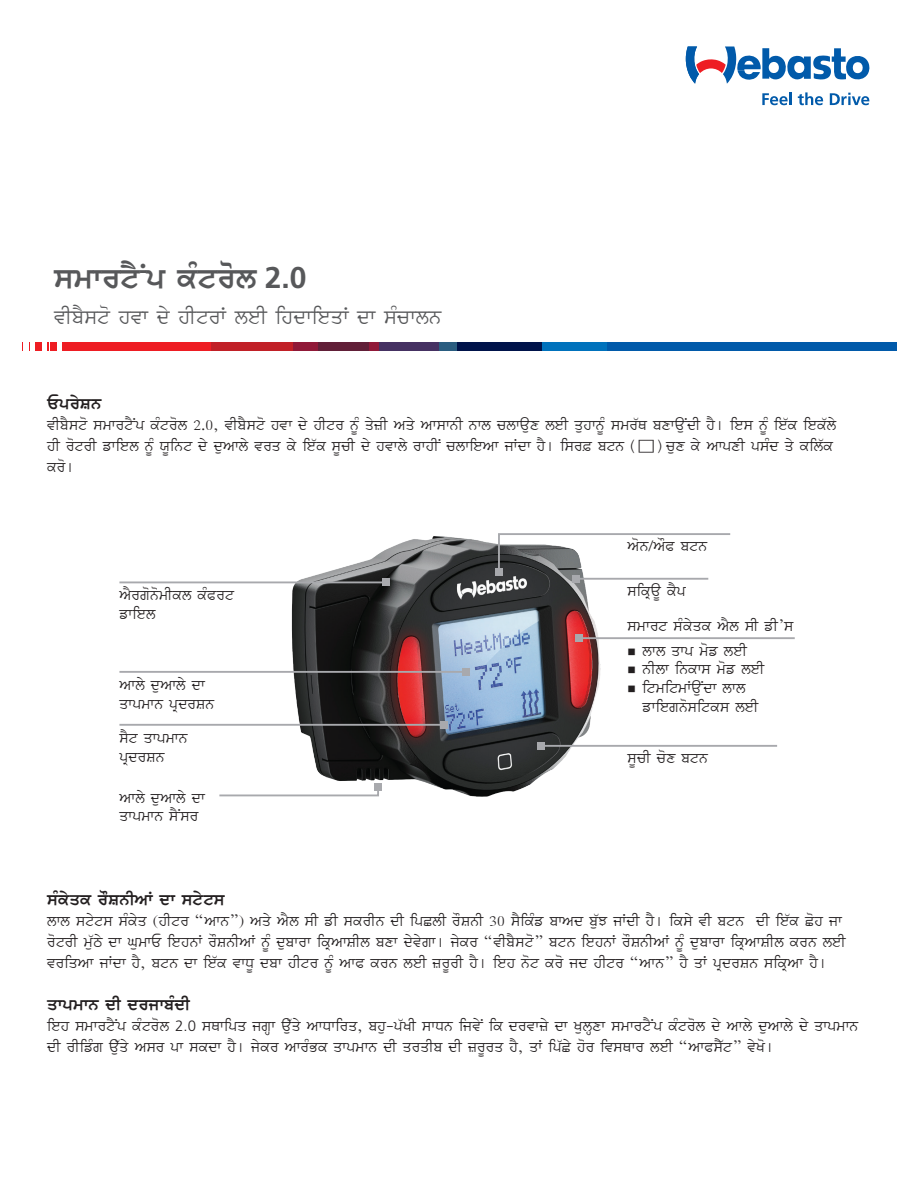
<style>
.page{position:relative;width:918px;height:1188px;background:#fff}
.page>*{position:absolute;margin:0;border:0;box-sizing:border-box;transform-origin:0 0}
.t1{font:700 30px "Anmol Lipi";color:#57585a}
.t2{font:21px "Anmol Lipi";color:#57585a}
.t3{font:700 16.5px "Anmol Lipi";color:#231f20}
.t4{font:15px/21px "Anmol Lipi";color:#231f20}
.s1{font-family:"Frutiger"}
.s2{font-family:"Frutiger";font-weight:300}
</style>
<div class="page">
<img style="left:276px;top:536px;width:345px;height:261px">
<svg style="left:497px;top:533px;width:234px;height:41px"></svg>
<div style="left:495px;top:568px;width:8px;height:8px;background:#a8a9ad"></div>
<hr style="left:576px;top:578px;width:132px;height:2px;background:#a8a9ad">
<div style="left:572px;top:575px;width:7px;height:7px;background:#a8a9ad"></div>
<hr style="left:119px;top:581px;width:267px;height:2px;background:#a8a9ad">
<div style="left:382px;top:579px;width:7px;height:7px;background:#a8a9ad"></div>
<hr style="left:119px;top:724px;width:325px;height:2px;background:#a8a9ad">
<div style="left:440px;top:721px;width:7px;height:8px;background:#a8a9ad"></div>
<svg style="left:219px;top:785px;width:161px;height:12px"></svg>
<div style="left:374px;top:783px;width:8px;height:8px;background:#a8a9ad"></div>
<hr style="left:119px;top:671px;width:347px;height:2px;background:#a8a9ad">
<div style="left:463px;top:668px;width:7px;height:8px;background:#a8a9ad"></div>
<hr style="left:579px;top:637px;width:216px;height:2px;background:#a8a9ad">
<div style="left:575px;top:634px;width:7px;height:8px;background:#a8a9ad"></div>
<hr style="left:541px;top:745px;width:236px;height:2px;background:#a8a9ad">
<div style="left:537px;top:742px;width:8px;height:8px;background:#a8a9ad"></div>
<div style="left:22px;top:342px;width:189px;height:9px;background:#ee1d23"></div>
<div style="left:211px;top:342px;width:82px;height:9px;background:#c12027"></div>
<div style="left:293px;top:342px;width:25px;height:9px;background:#901938"></div>
<div style="left:318px;top:342px;width:51px;height:9px;background:#611f38"></div>
<div style="left:369px;top:342px;width:11px;height:9px;background:#901938"></div>
<div style="left:380px;top:342px;width:59px;height:9px;background:#453162"></div>
<div style="left:439px;top:342px;width:19px;height:9px;background:#2a5d80"></div>
<div style="left:458px;top:342px;width:84px;height:9px;background:#00134a"></div>
<div style="left:542px;top:342px;width:65px;height:9px;background:#0072bc"></div>
<div style="left:607px;top:342px;width:290px;height:9px;background:#015aaa"></div>
<svg style="left:23px;top:342px;width:6px;height:9px"></svg>
<div style="left:30px;top:342px;width:5px;height:9px;background:#fff"></div>
<svg style="left:42px;top:342px;width:8px;height:9px"></svg>
<div style="left:57px;top:342px;width:5px;height:9px;background:#fff"></div>
<svg style="left:686px;top:46px;width:183px;height:38px"></svg>
<svg style="left:762px;top:92px;width:30px;height:13px"></svg>
<svg style="left:798px;top:92px;width:25px;height:13px"></svg>
<svg style="left:830px;top:93px;width:39px;height:12px"></svg>
<h1 class="t1" style="left:54px;top:260px;width:254px">SMWRTYNP KMTROL <span class="s1">2.0</span></h1>
<h2 class="t2" style="left:54px;top:305px;width:389px">VIBYSTO HVW DYHITRW LEI IHDWIEQW DW SMCWLN</h2>
<p class="t3" style="left:47px;top:394px;width:56px">EPRYSN</p>
<p class="t4" style="left:47px;top:415px;width:798px">VIBYSTO SMWRTYNP KMTROL 2.0, VIBYSTO HVW DYHITR NUM QYZI AQYAWSWNI NWL CLWAUX LEI QUHWNUM SMR`Q BXWAUNDI HY[ IES NUM IE`K IEK`LY<br>HI ROTRI FWIEL NUM XUINT DYDUAWLYVRQ KYIE`K SUCI DYHVWLYRWHIN CLWIEAW JWDW HY[ ISR&amp; BTN <span class="s2">(</span></p>
<p class="t4" style="left:658px;top:436px;width:177px"><span class="s2">)</span> CUX KYAWPXI PSMD QYKIL`K</p>
<p class="t4" style="left:47px;top:457px;width:29px">KRO[</p>
<p class="t4" style="left:119px;top:587px;width:116px;line-height:18.8px">AYRGONOMIKL KMPRT<br>FWIEL</p>
<p class="t4" style="left:119px;top:677px;width:96px;line-height:18.8px">AWLYDUAWLYDW<br>QWPMWN PRDRSN</p>
<p class="t4" style="left:119px;top:729px;width:70px;line-height:18.8px">SYT QWPMWN<br>PRDRSN</p>
<p class="t4" style="left:119px;top:790px;width:87px;line-height:18px">AWLYDUAWLYDW<br>QWPMWN SYNSR</p>
<p class="t4" style="left:628px;top:536px;width:81px">AON/AOP BTN</p>
<p class="t4" style="left:628px;top:581px;width:60px">SIKRAU KYP</p>
<p class="t4" style="left:628px;top:616px;width:167px">SMWRT SMKYQK AYL SI FI’S</p>
<p class="t4" style="left:628px;top:641px;width:121px">■ LWL QWP MOF LEI</p>
<p class="t4" style="left:628px;top:660px;width:138px">■ NILW INKWS MOF LEI</p>
<p class="t4" style="left:643px;top:679px;width:117px;line-height:18.8px;text-indent:-15px">■ ITMITMWAUNDW LWL<br>FWIEGNOSITKS LEI</p>
<p class="t4" style="left:628px;top:748px;width:82px">SUCI COX BTN</p>
<p class="t3" style="left:47px;top:890px;width:179px">SMKYQK ROSNIAW DW STYTS</p>
<p class="t4" style="left:47px;top:911px;width:800px">LWL STYTS SMKYQ (HITR “AWN”) AQYAYL SI FI SKRIN DI IPCLI ROSNI 30 SYIKMF BWAD BU`J JWDI HY[ IKSYVI BTN DI IE`K COH JW<br>ROTRI MU`TYDW GUMWE IEHNW ROSNIAW NUM DUBWRW IKRAWSIL BXW DYVYGW[ JYKR “VIBYSTO” BTN IEHNW ROSNIAW NUM DUBWRW IKRAWSIL KRN LEI<br>VRIQAW JWDW HY, BTN DW IE`K VWDU DBW HITR NUM AWP KRN LEI ZRURI HY[ IEH NOT KRO JD HITR “AWN” HYQW PRDRSN SIKRAW HY[</p>
<p class="t3" style="left:47px;top:995px;width:144px">QWPMWN DI DRJWBMDI</p>
<p class="t4" style="left:47px;top:1016px;width:813px">IEH SMWRTYNP KMTROL <span class="s2">2.0</span> SQWIPQ JGHW AU`QYAWDWIRQ, BHU-P`KI SWDN IJVYN IK DRVWZYDW KULHXW SMWRTYNP KMTROL DYAWLYDUAWLYDYQWPMWN<br>DI RIIFMG AU`QYASR PW SKDW HY[ JYKR AWRMBK QWPMWN DI QRQIB DI ZRURQ HY, QW IP`CYHOR IVSQWR LEI “AWPSY`T” VYKO[</p>
</div>
